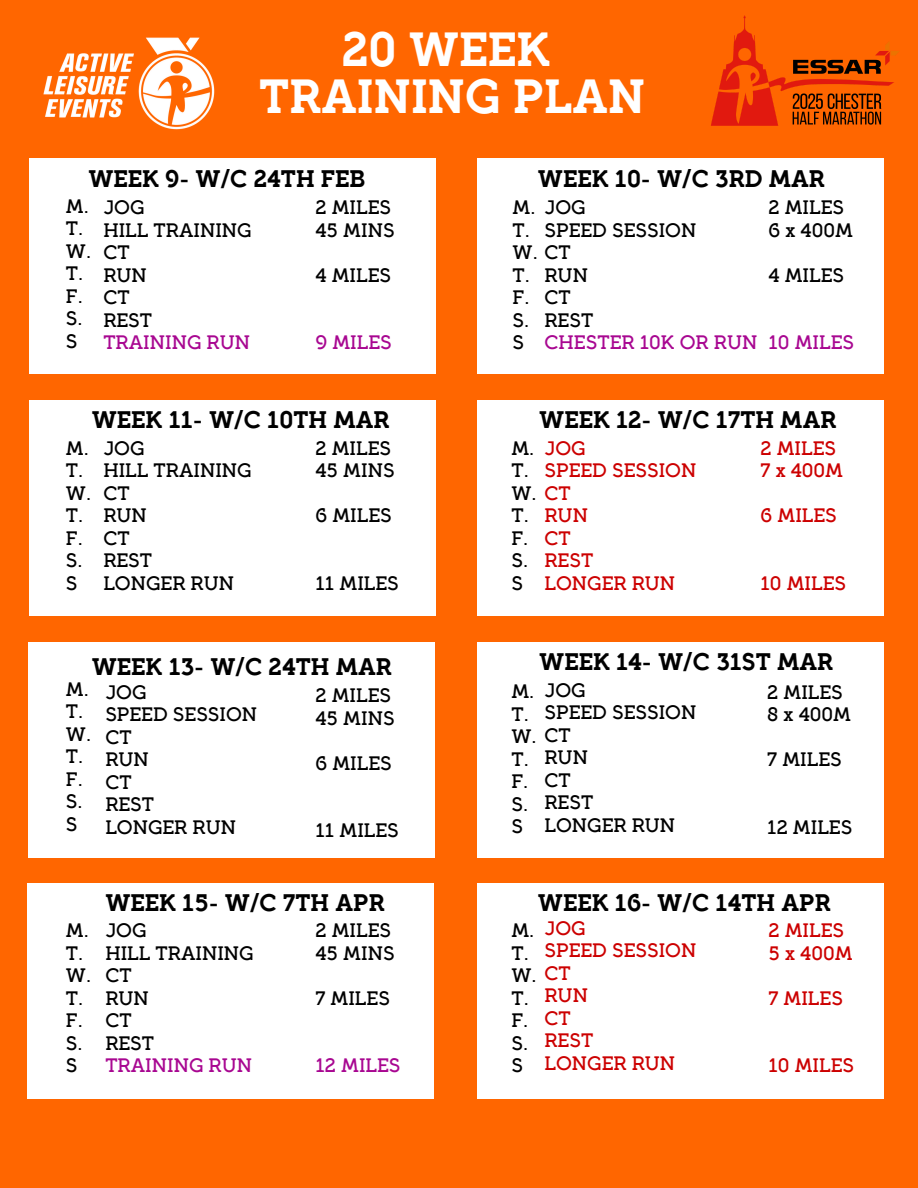
<style>
.page{position:relative;width:918px;height:1188px;background:#f60}
.page>*{position:absolute;margin:0;border:0;box-sizing:border-box;transform-origin:0 0}
.t1{font:700 48px/47.2px "Full Slab LC90";color:#fff;text-align:center}
.t2{font:700 24px "Full Slab LC90";color:#000}
.t3{font:500 19.5px/22.5px "Full Slab LC70";color:#000}
.t4{font:500 19.5px/22.5px "Full Slab LC70";color:#c00}
.t5{font:500 19.5px/22.5px "Full Slab LC70";color:#a80791}
.s1{color:#a80791}
.s2{color:#000}
.s3{color:#c00}
</style>
<div class="page">
<div style="left:29px;top:158px;width:407px;height:216px;background:#fff"></div>
<img style="left:43px;top:37px;width:172px;height:93px">
<div style="left:477px;top:158px;width:406px;height:216px;background:#fff"></div>
<div style="left:29px;top:400px;width:407px;height:216px;background:#fff"></div>
<div style="left:477px;top:400px;width:406px;height:216px;background:#fff"></div>
<div style="left:477px;top:642px;width:406px;height:216px;background:#fff"></div>
<div style="left:477px;top:883px;width:406px;height:216px;background:#fff"></div>
<div style="left:29px;top:642px;width:406px;height:216px;background:#fff"></div>
<div style="left:28px;top:883px;width:406px;height:216px;background:#fff"></div>
<img style="left:711px;top:15px;width:188px;height:111px">
<p class="t1" style="left:259px;top:33px;width:387px">20 WEEK<br>TRAINING PLAN</p>
<h1 class="t2" style="left:88px;top:170px;width:279px">WEEK 9- W/C 24TH FEB</h1>
<p class="t3" style="left:103px;top:199px;width:150px">JOG<br>HILL TRAINING<br>CT<br>RUN<br>CT<br>REST<br><span class="s1">TRAINING RUN</span></p>
<h2 class="t3" style="left:315px;top:199px;width:81px">2 MILES<br>45 MINS</h2>
<h3 class="t3" style="left:66px;top:198px;width:27px">M.<br>T.<br>W.<br>T.<br>F.<br>S.<br>S</h3>
<h3 class="t3" style="left:315px;top:267px;width:77px">4 MILES</h3>
<h3 class="t5" style="left:315px;top:334px;width:78px">9 MILES</h3>
<h3 class="t2" style="left:92px;top:411px;width:299px">WEEK 11- W/C 10TH MAR</h3>
<h3 class="t3" style="left:66px;top:440px;width:27px">M.<br>T.<br>W.<br>T.<br>F.<br>S.<br>S</h3>
<h3 class="t3" style="left:103px;top:440px;width:150px">JOG<br>HILL TRAINING<br>CT<br>RUN<br>CT<br>REST<br>LONGER RUN</h3>
<h3 class="t3" style="left:315px;top:440px;width:81px">2 MILES<br>45 MINS</h3>
<h3 class="t3" style="left:315px;top:507px;width:78px">6 MILES</h3>
<h3 class="t3" style="left:315px;top:575px;width:85px">11 MILES</h3>
<h3 class="t2" style="left:92px;top:659px;width:302px">WEEK 13- W/C 24TH MAR</h3>
<h3 class="t3" style="left:66px;top:681px;width:27px">M.<br>T.<br>W.<br>T.<br>F.<br>S.<br>S</h3>
<h2 class="t3" style="left:105px;top:684px;width:153px">JOG<br>SPEED SESSION<br>CT<br>RUN<br>CT<br>REST<br>LONGER RUN</h2>
<h3 class="t3" style="left:315px;top:687px;width:81px">2 MILES<br>45 MINS</h3>
<h2 class="t3" style="left:315px;top:755px;width:78px">6 MILES</h2>
<h3 class="t3" style="left:315px;top:822px;width:85px">11 MILES</h3>
<h2 class="t3" style="left:66px;top:922px;width:27px">M.<br>T.<br>W.<br>T.<br>F.<br>S.<br>S</h2>
<h2 class="t2" style="left:105px;top:895px;width:281px">WEEK 15- W/C 7TH APR</h2>
<h3 class="t3" style="left:105px;top:922px;width:150px">JOG<br>HILL TRAINING<br>CT<br>RUN<br>CT<br>REST<br><span class="s1">TRAINING RUN</span></h3>
<h3 class="t3" style="left:315px;top:922px;width:81px">2 MILES<br>45 MINS</h3>
<p class="t3" style="left:315px;top:990px;width:76px">7 MILES</p>
<p class="t5" style="left:315px;top:1057px;width:87px">12 MILES</p>
<h3 class="t2" style="left:538px;top:170px;width:289px">WEEK 10- W/C 3RD MAR</h3>
<h3 class="t3" style="left:545px;top:199px;width:153px">JOG<br>SPEED SESSION</h3>
<h3 class="t5" style="left:545px;top:267px;width:214px"><span class="s2">RUN<br>CT<br>REST<br></span>CHESTER 10K OR RUN</h3>
<h3 class="t3" style="left:513px;top:199px;width:60px">M.<br>T.<br>W. CT<br>T.<br>F.<br>S.<br>S</h3>
<h3 class="t3" style="left:768px;top:199px;width:77px">2 MILES</h3>
<h3 class="t3" style="left:768px;top:222px;width:86px">6 x 400M</h3>
<h3 class="t3" style="left:768px;top:267px;width:77px">4 MILES</h3>
<h3 class="t5" style="left:768px;top:334px;width:87px">10 MILES</h3>
<h2 class="t2" style="left:539px;top:411px;width:299px">WEEK 12- W/C 17TH MAR</h2>
<h3 class="t4" style="left:545px;top:440px;width:153px">JOG<br>SPEED SESSION</h3>
<h3 class="t4" style="left:545px;top:507px;width:132px">RUN<br>CT<br>REST<br>LONGER RUN</h3>
<h3 class="t4" style="left:761px;top:440px;width:77px">2 MILES</h3>
<p class="t4" style="left:761px;top:462px;width:84px">7 x 400M</p>
<p class="t4" style="left:761px;top:507px;width:78px">6 MILES</p>
<p class="t3" style="left:511px;top:440px;width:61px">M.<br>T.<br>W. <span class="s3">CT<br></span>T.<br>F.<br>S.<br>S</p>
<h3 class="t4" style="left:761px;top:575px;width:87px">10 MILES</h3>
<h2 class="t2" style="left:539px;top:653px;width:295px">WEEK 14- W/C 31ST MAR</h2>
<h3 class="t3" style="left:545px;top:682px;width:153px">JOG<br>SPEED SESSION</h3>
<h3 class="t3" style="left:545px;top:749px;width:132px">RUN<br>CT<br>REST<br>LONGER RUN</h3>
<p class="t3" style="left:511px;top:683px;width:61px">M.<br>T.<br>W. CT<br>T.<br>F.<br>S.<br>S</p>
<h3 class="t3" style="left:767px;top:684px;width:77px">2 MILES</h3>
<h3 class="t3" style="left:767px;top:706px;width:85px">8 x 400M</h3>
<h3 class="t3" style="left:767px;top:751px;width:76px">7 MILES</h3>
<h2 class="t3" style="left:767px;top:819px;width:87px">12 MILES</h2>
<h3 class="t2" style="left:538px;top:895px;width:294px">WEEK 16- W/C 14TH APR</h3>
<h3 class="t4" style="left:545px;top:920px;width:153px">JOG<br>SPEED SESSION<br>CT<br>RUN<br>CT<br>REST<br>LONGER RUN</h3>
<h3 class="t4" style="left:768px;top:922px;width:77px">2 MILES</h3>
<h3 class="t4" style="left:768px;top:945px;width:86px">5 x 400M</h3>
<p class="t4" style="left:768px;top:990px;width:76px">7 MILES</p>
<h3 class="t3" style="left:511px;top:922px;width:27px">M.<br>T.<br>W.<br>T.<br>F.<br>S.<br>S</h3>
<p class="t4" style="left:768px;top:1057px;width:87px">10 MILES</p>
</div>
